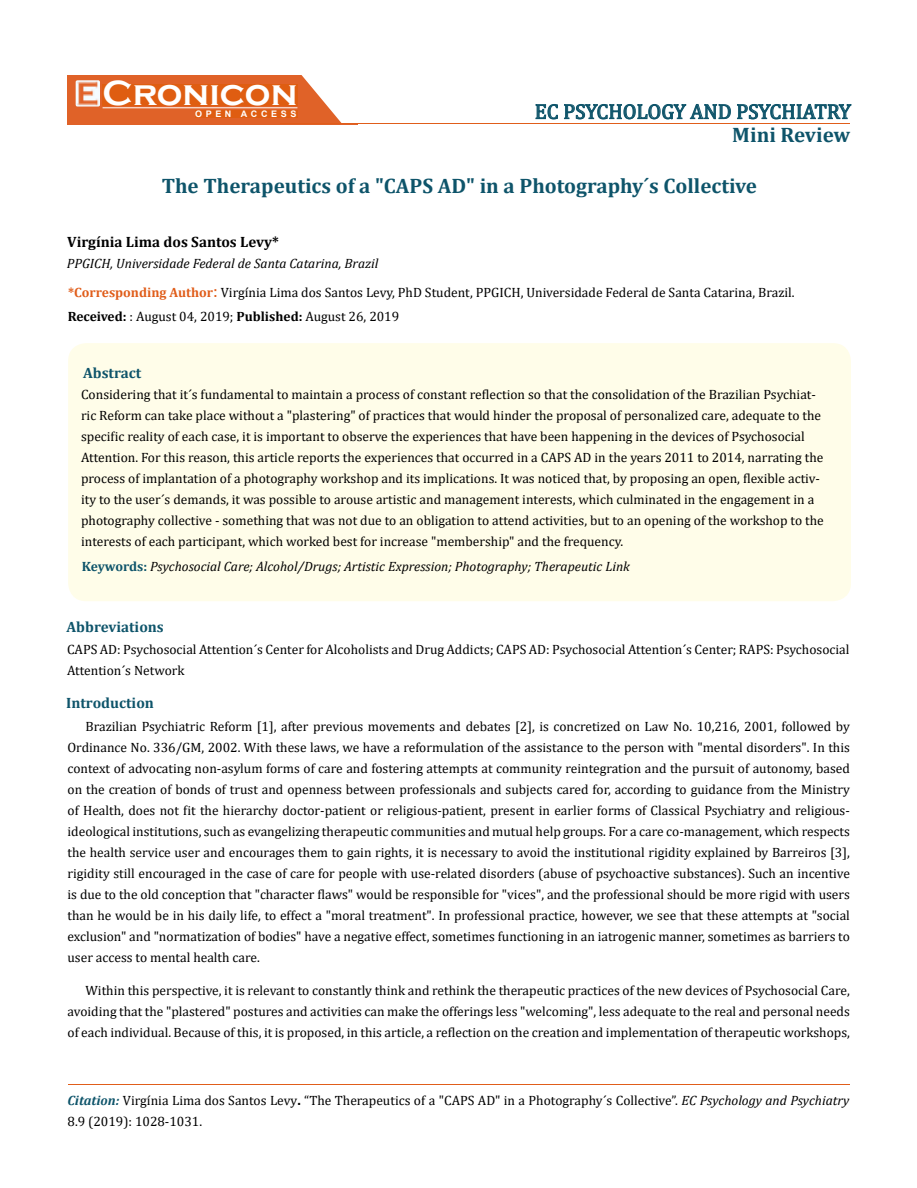
<style>
.page{position:relative;width:917px;height:1188px;background:#fff}
.page>*{position:absolute;margin:0;border:0;box-sizing:border-box;transform-origin:0 0}
.t1{font:700 36px "Copperplate Gothic";color:#fff}
.t2{font:700 21px "Cambria";color:#0e546a}
.t3{font:21px "Cambria";color:#0e546a}
.t4{font:700 15px "Cambria";color:#0e546a}
.t5{font:700 15px "Cambria";color:#000}
.t6{font:13.5px/21px "Cambria";color:#000}
.t7{font:italic 13.5px "Cambria";color:#000}
.t8{font:700 9px "Arial";letter-spacing:.4em;color:#fff}
.s1{font-weight:700;color:#e05d1a}
.s2{font-size:18px;color:#e05d1a}
.s3{font-weight:700}
.s4{font-weight:700;font-style:normal;color:#0e546a}
.s5{font-weight:700;font-style:italic;color:#0e546a}
.s6{font-weight:700;font-size:15px}
.s7{font-style:italic}
</style>
<div class="page">
<hr style="left:68px;top:1084px;width:781px;height:1px;background:#e05d1a">
<div style="left:68px;top:75px;width:290px;height:49px;background:#e06228"></div>
<svg style="left:301px;top:75px;width:57px;height:48px"></svg>
<img style="left:76px;top:80px;width:24px;height:27px">
<div style="left:102px;top:84px;width:196px;height:21px;background:#df5d11"></div>
<div style="left:195px;top:110px;width:102px;height:8px;background:#df5d11"></div>
<hr style="left:103px;top:107px;width:194px;height:1px;background:#fff">
<hr style="left:280px;top:123px;width:569px;height:1px;background:#e05d1a">
<svg style="left:535px;top:104px;width:316px;height:16px"></svg>
<div style="left:68px;top:343px;width:783px;height:258px;background:#fffde9;border-radius:18px"></div>
<h1 class="t1" style="left:102px;top:73px;width:196px">Cronicon</h1>
<p class="t8" style="left:195px;top:107px;width:103px">OPEN ACCESS</p>
<h2 class="t3" style="left:534px;top:99px;width:318px">EC PSYCHOLOGY AND PSYCHIATRY</h2>
<h2 class="t2" style="left:732px;top:121px;width:120px">Mini Review</h2>
<h2 class="t2" style="left:162px;top:171px;width:596px">The Therapeutics of a "CAPS AD" in a Photography´s Collective</h2>
<p class="t5" style="left:67px;top:232px;width:213px">Virgínia Lima dos Santos Levy*</p>
<p class="t7" style="left:67px;top:254px;width:313px">PPGICH, Universidade Federal de Santa Catarina, Brazil</p>
<p class="t6" style="left:68px;top:280px;width:728px;line-height:24.5px"><span class="s1">*Corresponding Author</span><span class="s2">:</span> Virgínia Lima dos Santos Levy, PhD Student, PPGICH, Universidade Federal de Santa Catarina, Brazil.<br><span class="s3">Received:</span> : August 04, 2019; <span class="s3">Published:</span> August 26, 2019</p>
<p class="t4" style="left:83px;top:362px;width:60px">Abstract</p>
<p class="t6" style="left:81px;top:384px;width:744px">Considering that it´s fundamental to maintain a process of constant reflection so that the consolidation of the Brazilian Psychiat&shy;ric Reform can take place without a "plastering" of practices that would hinder the proposal of personalized care, adequate to the specific reality of each case, it is important to observe the experiences that have been happening in the devices of Psychosocial Attention. For this reason, this article reports the experiences that occurred in a CAPS AD in the years 2011 to 2014, narrating the process of implantation of a photography workshop and its implications. It was noticed that, by proposing an open, flexible activ&shy;ity to the user´s demands, it was possible to arouse artistic and management interests, which culminated in the engagement in a photography collective - something that was not due to an obligation to attend activities, but to an opening of the workshop to the interests of each participant, which worked best for increase "membership" and the frequency.</p>
<p class="t7" style="left:82px;top:556px;width:549px"><span class="s4">Keywords:</span> Psychosocial Care; Alcohol/Drugs; Artistic Expression; Photography; Therapeutic Link</p>
<p class="t4" style="left:67px;top:617px;width:99px">Abbreviations</p>
<p class="t6" style="left:67px;top:639px;width:784px">CAPS AD: Psychosocial Attention´s Center for Alcoholists and Drug Addicts; CAPS AD: Psychosocial Attention´s Center; RAPS: Psychosocial<br>Attention´s Network</p>
<p class="t4" style="left:66px;top:692px;width:89px">Introduction</p>
<p class="t6" style="left:67px;top:715px;width:784px;text-align:justify;text-indent:18px">Brazilian Psychiatric Reform [1], after previous movements and debates [2], is concretized on Law No. 10,216, 2001, followed by Ordinance No. 336/GM, 2002. With these laws, we have a reformulation of the assistance to the person with "mental disorders". In this context of advocating non-asylum forms of care and fostering attempts at community reintegration and the pursuit of autonomy, based on the creation of bonds of trust and openness between professionals and subjects cared for, according to guidance from the Ministry of Health, does not fit the hierarchy doctor-patient or religious-patient, present in earlier forms of Classical Psychiatry and religious&shy;ideological institutions, such as evangelizing therapeutic communities and mutual help groups. For a care co-management, which respects the health service user and encourages them to gain rights, it is necessary to avoid the institutional rigidity explained by Barreiros [3], rigidity still encouraged in the case of care for people with use-related disorders (abuse of psychoactive substances). Such an incentive is due to the old conception that "character flaws" would be responsible for "vices", and the professional should be more rigid with users than he would be in his daily life, to effect a "moral treatment". In professional practice, however, we see that these attempts at "social exclusion" and "normatization of bodies" have a negative effect, sometimes functioning in an iatrogenic manner, sometimes as barriers to user access to mental health care.</p>
<p class="t6" style="left:67px;top:979px;width:784px;text-align:justify;text-indent:18px">Within this perspective, it is relevant to constantly think and rethink the therapeutic practices of the new devices of Psychosocial Care, avoiding that the "plastered" postures and activities can make the offerings less "welcoming", less adequate to the real and personal needs of each individual. Because of this, it is proposed, in this article, a reflection on the creation and implementation of therapeutic workshops,</p>
<p class="t6" style="left:68px;top:1090px;width:783px"><span class="s5">Citation:</span> Virgínia Lima dos Santos Levy<span class="s6">.</span> “The Therapeutics of a "CAPS AD" in a Photography´s Collective”. <span class="s7">EC Psychology and Psychiatry<br></span>8.9 (2019): 1028-1031.</p>
</div>
